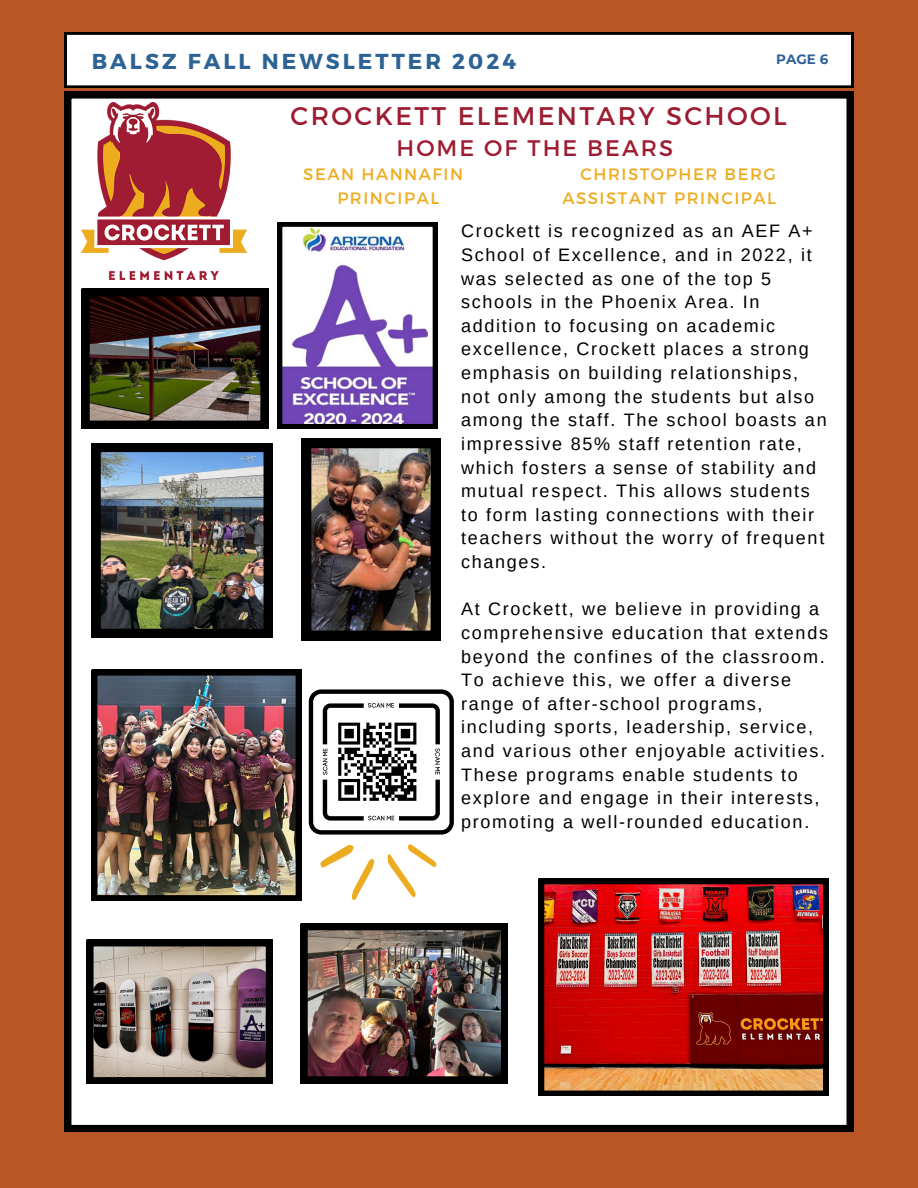
<style>
.page{position:relative;width:918px;height:1188px;background:#b85625}
.page>*{position:absolute;margin:0;border:0;box-sizing:border-box;transform-origin:0 0}
.t1{font:25.5px "Montserrat";letter-spacing:.095em;color:#9e1c32}
.t2{font:22.5px "Montserrat";letter-spacing:.095em;color:#9e1c32}
.t3{font:700 21.6px "Montserrat";letter-spacing:.14em;color:#2d6394}
.t4{font:18px/23.7px "Arimo";letter-spacing:.095em;color:#000}
.t5{font:16.5px "Montserrat";letter-spacing:.095em;color:#edac1f}
.t6{font:700 13.5px "Montserrat";color:#2e619b}
</style>
<div class="page">
<svg style="left:65px;top:33px;width:788px;height:55px;background:#e9e9e9"></svg>
<div style="left:65px;top:92px;width:788px;height:1039px;background:#fff"></div>
<img style="left:301px;top:438px;width:140px;height:203px">
<svg style="left:278px;top:222px;width:159px;height:206px;background:#b0a2c9"></svg>
<img style="left:82px;top:289px;width:186px;height:139px">
<img style="left:539px;top:879px;width:290px;height:217px">
<img style="left:92px;top:443px;width:181px;height:195px">
<img style="left:92px;top:670px;width:209px;height:231px">
<img style="left:87px;top:940px;width:185px;height:144px">
<img style="left:82px;top:102px;width:164px;height:177px">
<img style="left:301px;top:689px;width:207px;height:394px">
<p class="t3" style="left:92px;top:47px;width:426px">BALSZ FALL NEWSLETTER 2024</p>
<p class="t6" style="left:776px;top:51px;width:54px">PAGE 6</p>
<p class="t1" style="left:291px;top:99px;width:498px">CROCKETT ELEMENTARY SCHOOL</p>
<p class="t2" style="left:396px;top:134px;width:278px">HOME OF THE BEARS</p>
<p class="t5" style="left:303px;top:164px;width:161px">SEAN HANNAFIN</p>
<p class="t5" style="left:581px;top:164px;width:197px">CHRISTOPHER BERG</p>
<p class="t5" style="left:337px;top:187px;width:103px">PRINCIPAL</p>
<p class="t5" style="left:562px;top:187px;width:215px">ASSISTANT PRINCIPAL</p>
<p class="t4" style="left:461px;top:219px;width:367px">Crockett is recognized as an AEF A+ School of Excellence, and in 2022, it was selected as one of the top 5 schools in the Phoenix Area. In addition to focusing on academic excellence, Crockett places a strong emphasis on building relationships, not only among the students but also among the staff. The school boasts an impressive 85% staff retention rate, which fosters a sense of stability and mutual respect. This allows students to form lasting connections with their teachers without the worry of frequent changes.</p>
<p class="t4" style="left:461px;top:597px;width:368px">At Crockett, we believe in providing a comprehensive education that extends beyond the confines of the classroom.<br>To achieve this, we offer a diverse range of after-school programs, including sports, leadership, service, and various other enjoyable activities.<br>These programs enable students to explore and engage in their interests, promoting a well-rounded education.</p>
</div>
